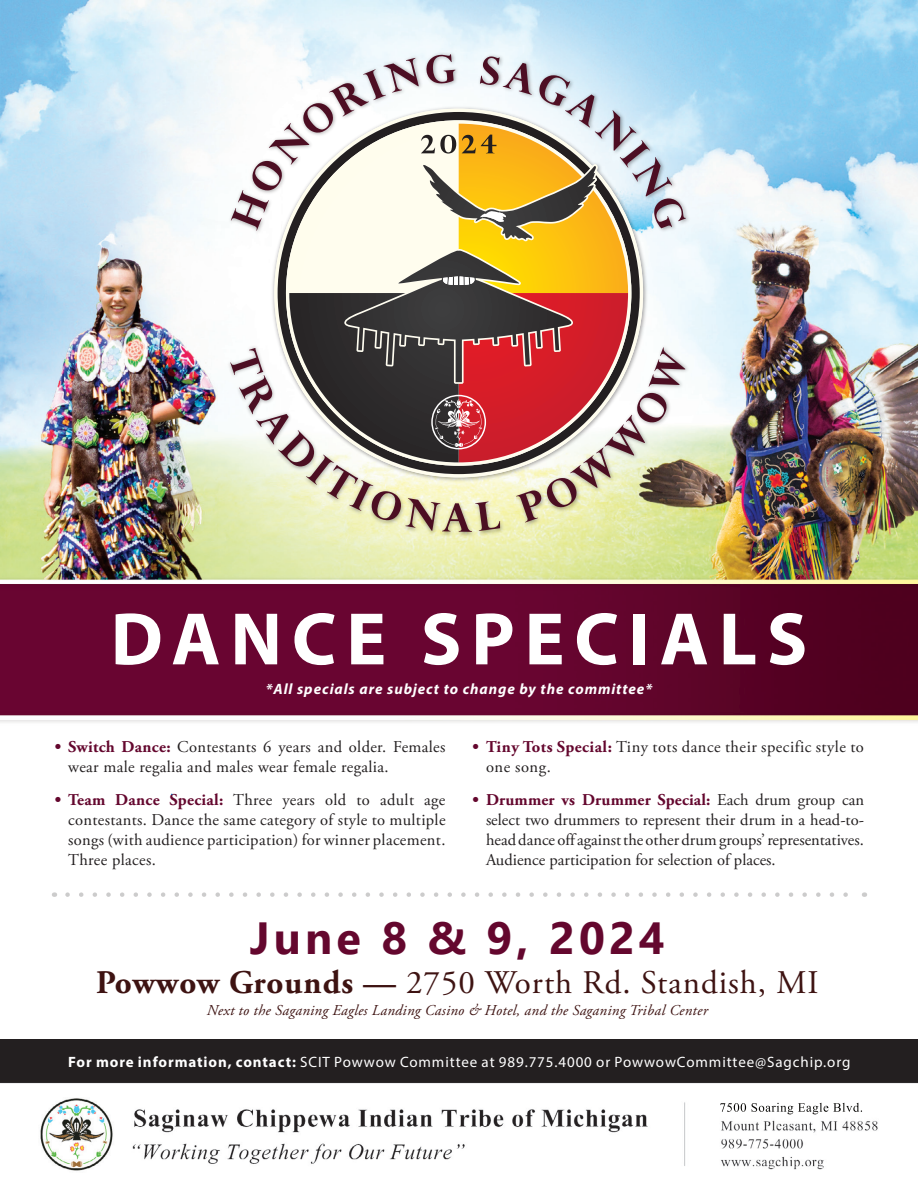
<style>
.page{position:relative;width:918px;height:1188px;background:#fff}
.page>*{position:absolute;margin:0;border:0;box-sizing:border-box;transform-origin:0 0}
.t1{font:700 75px "Myriad Pro";letter-spacing:.13em;color:#fff}
.t2{font:700 45px "Segoe UI";letter-spacing:.09em;color:#64072e}
.t3{font:33px "Adobe Garamond Pro";letter-spacing:.03em;color:#3e1312}
.t4{font:16.5px/19.8px "Adobe Garamond Pro";letter-spacing:.02em;color:#231f20}
.t5{font:15px "Myriad Pro";letter-spacing:.06em;color:#fff}
.t6{font:italic 15px "Adobe Garamond Pro";letter-spacing:.02em;color:#3e1312}
.t7{font:italic 700 15px "Myriad Pro";letter-spacing:.06em;color:#fff}
.s1{font-weight:700;color:#64072e}
.s2{font-weight:700}
</style>
<div class="page">
<img style="left:0;top:0;width:918px;height:723px">
<svg style="left:68px;top:892px;width:780px;height:5px"></svg>
<div style="left:0;top:1040px;width:917px;height:96px;background:#231f20"></div>
<img style="left:226px;top:343px;width:466px;height:195px">
<img style="left:226px;top:50px;width:466px;height:187px">
<svg style="left:230px;top:54px;width:456px;height:478px"></svg>
<img style="left:0;top:1080px;width:918px;height:91px">
<p class="t1" style="left:111px;top:590px;width:698px">DANCE SPECIALS</p>
<p class="t7" style="left:266px;top:679px;width:388px">*All specials are subject to change by the committee*</p>
<p class="t4" style="left:68px;top:738px;width:379px;text-indent:-14px"><span class="s1">• Switch Dance:</span> Contestants 6 years and older. Females wear male regalia and males wear female regalia.</p>
<p class="t4" style="left:68px;top:791px;width:379px;text-align:justify;text-indent:-14px"><span class="s1">• Team Dance Special:</span> Three years old to adult age contestants. Dance the same category of style to multiple songs (with audience participation) for winner placement.<br>Three places.</p>
<p class="t4" style="left:486px;top:738px;width:380px;text-indent:-14px"><span class="s1">• Tiny Tots Special:</span> Tiny tots dance their specific style to one song.</p>
<p class="t4" style="left:486px;top:791px;width:380px;text-align:justify;text-indent:-14px"><span class="s1">• Drummer vs Drummer Special:</span> Each drum group can select two drummers to represent their drum in a head-to&shy;head dance off against the other drum groups’ representatives.<br>Audience participation for selection of places.</p>
<p class="t2" style="left:250px;top:895px;width:416px">June 8 &amp; 9, 2024</p>
<p class="t3" style="left:96px;top:962px;width:724px"><span class="s2">Powwow Grounds —</span> 2750 Worth Rd. Standish, MI</p>
<p class="t6" style="left:207px;top:1001px;width:502px">Next to the Saganing Eagles Landing Casino &amp; Hotel, and the Saganing Tribal Center</p>
<p class="t5" style="left:68px;top:1052px;width:784px"><span class="s2">For more information, contact:</span> SCIT Powwow Committee at 989.775.4000 or PowwowCommittee@Sagchip.org</p>
</div>
